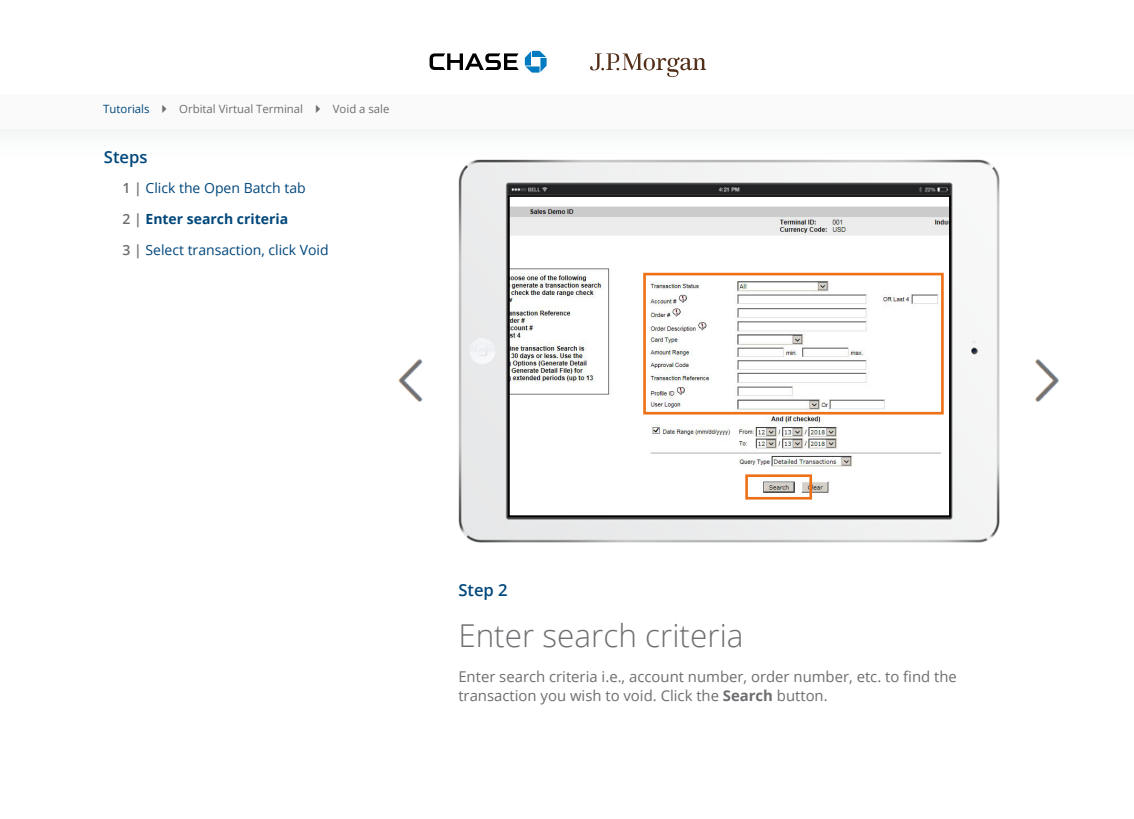
<style>
.page{position:relative;width:1134px;height:819px;background:#fff}
.page>*{position:absolute;margin:0;border:0;box-sizing:border-box;transform-origin:0 0}
.t1{font:300 31.5px "Open Sans";color:#6d6e71}
.t2{font:600 16.62px "Open Sans";color:#00477b}
.t3{font:14.88px/19.2px "Open Sans";color:#6d6e71}
.t4{font:14px "Open Sans";color:#00477b}
.t5{font:700 14px "Open Sans";color:#00477b}
.t6{font:600 14px/30.8px "Open Sans";color:#6d6e71;text-align:justify}
.t7{font:11.38px "Open Sans";color:#6d6e71}
.t8{font:11.38px "Open Sans";color:#00477b}
.s1{font-weight:600;color:#6d6e71}
.s2{font-weight:700}
</style>
<div class="page">
<div style="left:0;top:95px;width:1134px;height:34px;background:#fafafa"></div>
<div style="left:0;top:129px;width:1134px;height:31px;background:#fbfcfd"></div>
<img style="left:1035px;top:359px;width:24px;height:43px">
<img style="left:398px;top:359px;width:25px;height:43px">
<img style="left:458px;top:160px;width:542px;height:382px">
<svg style="left:507px;top:194px;width:445px;height:324px"></svg>
<svg style="left:642px;top:271px;width:303px;height:230px"></svg>
<svg style="left:525px;top:51px;width:22px;height:22px"></svg>
<svg style="left:430px;top:53px;width:89px;height:17px"></svg>
<svg style="left:590px;top:53px;width:116px;height:24px"></svg>
<p class="t8" style="left:103px;top:101px;width:48px">Tutorials</p>
<p class="t7" style="left:179px;top:101px;width:125px">Orbital Virtual Terminal</p>
<p class="t7" style="left:333px;top:101px;width:58px">Void a sale</p>
<h2 class="t2" style="left:104px;top:145px;width:45px">Steps</h2>
<p class="t4" style="left:122px;top:179px;width:185px"><span class="s1">1</span> Click the Open Batch tab</p>
<p class="t5" style="left:122px;top:209px;width:167px"><span class="s1">2</span> enter search criteria</p>
<p class="t4" style="left:122px;top:240px;width:208px"><span class="s1">3</span> Select transaction, click Void</p>
<p class="t6" style="left:134px;top:173px;width:9px">| | |</p>
<h2 class="t2" style="left:458px;top:578px;width:51px">Step 2</h2>
<h2 class="t1" style="left:458px;top:614px;width:287px">enter search criteria</h2>
<p class="t3" style="left:458px;top:666px;width:500px">Enter search criteria i.e., account number, order number, etc. to find the transaction you wish to void. Click the <span class="s2">search</span> button.</p>
</div>
